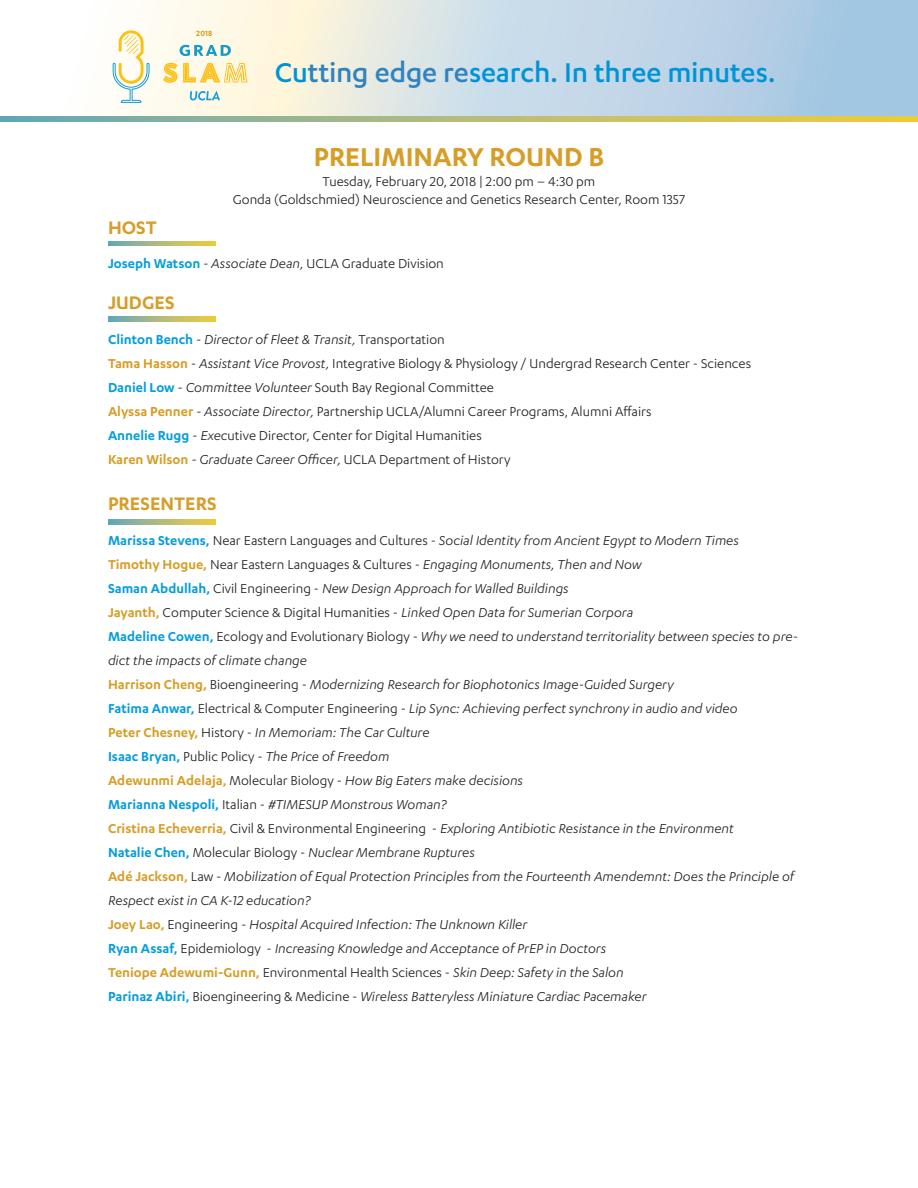
<style>
.page{position:relative;width:918px;height:1188px;background:#fff}
.page>*{position:absolute;margin:0;border:0;box-sizing:border-box;transform-origin:0 0}
.t1{font:500 31.5px "Karbon";letter-spacing:-.005em;color:#0094d7}
.t2{font:600 30px "Karbon";color:#d69e28}
.Main_Text{font:600 21px "Karbon";color:#d69e28}
.Main_Text-2{font:italic 15px/24px "Karbon";color:#231f20}
.Main_Text-3{font:15px/18px "Karbon";color:#231f20;text-align:center}
.t3{font:600 8.7px "Karbon";color:#d69e28}
.s1{color:#3183bf}
.s2{font-weight:600;color:#069ddc}
.s3{font-style:italic}
.s4{font-weight:600;font-style:normal;color:#069ddc}
.s5{font-style:normal}
.s6{font-weight:600;color:#d69e28}
.s7{font-weight:600;font-style:normal;color:#d69e28}
</style>
<div class="page">
<svg style="left:0;top:0;width:918px;height:117px"></svg>
<svg style="left:0;top:117px;width:918px;height:4px;background:#afba79"></svg>
<svg style="left:113px;top:30px;width:37px;height:73px"></svg>
<svg style="left:190px;top:91px;width:30px;height:9px"></svg>
<svg style="left:180px;top:45px;width:51px;height:11px"></svg>
<svg style="left:163px;top:63px;width:14px;height:20px"></svg>
<svg style="left:183px;top:63px;width:64px;height:19px"></svg>
<svg style="left:108px;top:520px;width:108px;height:4px"></svg>
<svg style="left:108px;top:317px;width:108px;height:4px"></svg>
<svg style="left:108px;top:241px;width:108px;height:5px"></svg>
<p class="Main_Text" style="left:108px;top:216px;width:50px">HOST</p>
<p class="t3" style="left:196px;top:28px;width:18px">2018</p>
<p class="t1" style="left:275px;top:55px;width:503px">Cu<span class="s1">tting edge re</span>search. In three minutes.</p>
<p class="t2" style="left:314px;top:140px;width:292px">PRELIMINARY ROUND B</p>
<p class="Main_Text-3" style="left:233px;top:172px;width:454px">Tuesday, February 20, 2018 | 2:00 pm – 4:30 pm<br>Gonda (Goldschmied) Neuroscience and Genetics Research Center, Room 1357</p>
<p class="Main_Text-3" style="left:108px;top:254px;width:337px"><span class="s2">Joseph Watson</span> <span class="s3">- Associate Dean,</span> UCLA Graduate Division</p>
<p class="Main_Text" style="left:108px;top:291px;width:68px">JUDGES</p>
<p class="Main_Text-2" style="left:108px;top:327px;width:338px"><span class="s4">Clinton Bench</span> <span class="s5">-</span> Director of Fleet &amp; Transit, <span class="s5">Transportation</span></p>
<p class="Main_Text-3" style="left:108px;top:354px;width:645px"><span class="s6">Tama Hasson</span> <span class="s3">- Assistant Vice Provost,</span> Integrative Biology &amp; Physiology / Undergrad Research Center - Sciences</p>
<p class="Main_Text-3" style="left:108px;top:378px;width:387px"><span class="s2">Daniel Low</span> <span class="s3">- Committee Volunteer</span> South Bay Regional Committee</p>
<p class="Main_Text-3" style="left:108px;top:402px;width:545px"><span class="s6">Alyssa Penner</span> <span class="s3">- Associate Director,</span> Partnership UCLA/Alumni Career Programs, Alumni Affairs</p>
<p class="Main_Text-3" style="left:108px;top:426px;width:375px"><span class="s2">Annelie Rugg</span> <span class="s3">- Exec</span>utive Director, Center for Digital Humanities</p>
<p class="Main_Text-2" style="left:108px;top:447px;width:404px"><span class="s7">Karen Wilson</span> - Graduate Career Officer, <span class="s5">UCLA Department of History</span></p>
<p class="Main_Text" style="left:108px;top:492px;width:110px">PRESENTERS</p>
<p class="Main_Text-2" style="left:108px;top:528px;width:633px"><span class="s4">Marissa Stevens,</span> <span class="s5">Near Eastern Languages and Cultures -</span> Social Identity from Ancient Egypt to Modern Times</p>
<p class="Main_Text-3" style="left:108px;top:555px;width:535px"><span class="s6">Timothy Hogue,</span> Near Eastern Languages &amp; Cultures - <span class="s3">Engaging Monuments, Then and Now</span></p>
<p class="Main_Text-2" style="left:108px;top:576px;width:462px"><span class="s4">Saman Abdullah,</span> <span class="s5">Civil Engineering -</span> New Design Approach for Walled Buildings</p>
<p class="Main_Text-3" style="left:108px;top:603px;width:527px"><span class="s6">Jayanth,</span> Computer Science &amp; Digital Humanities - <span class="s3">Linked Open Data for Sumerian Corpora</span></p>
<p class="Main_Text-2" style="left:108px;top:624px;width:692px"><span class="s4">Madeline Cowen,</span> <span class="s5">Ecology and Evolutionary Biology -</span> Why we need to understand territoriality between species to pre&shy;dict the impacts of climate change</p>
<p class="Main_Text-2" style="left:108px;top:672px;width:567px"><span class="s7">Harrison Cheng,</span> <span class="s5">Bioengineering -</span> Modernizing Research for Biophotonics Image-Guided Surgery</p>
<p class="Main_Text-2" style="left:108px;top:696px;width:631px"><span class="s4">Fatima Anwar,</span> <span class="s5">Electrical &amp; Computer Engineering -</span> Lip Sync: Achieving perfect synchrony in audio and video</p>
<p class="Main_Text-2" style="left:108px;top:720px;width:323px"><span class="s7">Peter Chesney,</span> <span class="s5">History -</span> In Memoriam: The Car Culture</p>
<p class="Main_Text-2" style="left:108px;top:744px;width:283px"><span class="s4">Isaac Bryan,</span> <span class="s5">Public Policy -</span> The Price of Freedom</p>
<p class="Main_Text-2" style="left:108px;top:768px;width:417px"><span class="s7">Adewunmi Adelaja,</span> <span class="s5">Molecular Biology -</span> How Big Eaters make decisions</p>
<p class="Main_Text-2" style="left:108px;top:792px;width:340px"><span class="s4">Marianna Nespoli,</span> <span class="s5">Italian -</span> #TIMESUP Monstrous Woman?</p>
<p class="Main_Text-2" style="left:108px;top:816px;width:627px"><span class="s7">Cristina Echeverria,</span> <span class="s5">Civil &amp; Environmental Engineering -</span> Exploring Antibiotic Resistance in the Environment</p>
<p class="Main_Text-2" style="left:108px;top:840px;width:368px"><span class="s4">Natalie Chen,</span> <span class="s5">Molecular Biology -</span> Nuclear Membrane Ruptures</p>
<p class="Main_Text-2" style="left:108px;top:864px;width:688px"><span class="s7">Adé Jackson,</span> <span class="s5">Law -</span> Mobilization of Equal Protection Principles from the Fourteenth Amendemnt: Does the Principle of<br>Respect exist in CA K-12 education?</p>
<p class="Main_Text-2" style="left:108px;top:912px;width:421px"><span class="s7">Joey Lao,</span> <span class="s5">Engineering -</span> Hospital Acquired Infection: The Unknown Killer</p>
<p class="Main_Text-2" style="left:108px;top:936px;width:500px"><span class="s4">Ryan Assaf,</span> <span class="s5">Epidemiology -</span> Increasing Knowledge and Acceptance of PrEP in Doctors</p>
<p class="Main_Text-3" style="left:108px;top:963px;width:517px"><span class="s6">Teniope Adewumi-Gunn,</span> Environmental Health Sciences - <span class="s3">Skin Deep: Safety in the Salon</span></p>
<p class="Main_Text-2" style="left:108px;top:984px;width:540px"><span class="s4">Parinaz Abiri,</span> <span class="s5">Bioengineering &amp; Medicine -</span> Wireless Batteryless Miniature Cardiac Pacemaker</p>
</div>
